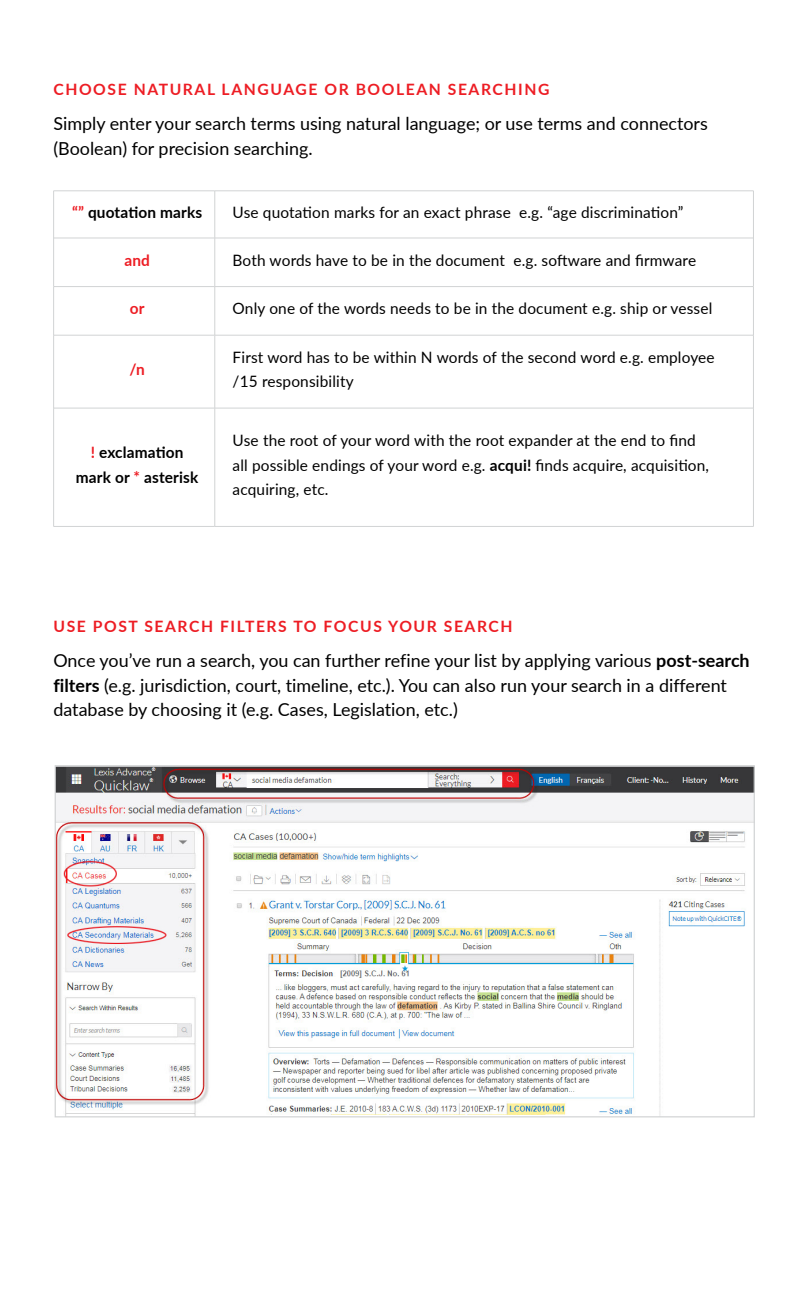
<style>
.page{position:relative;width:810px;height:1296px;background:#fff}
.page>*{position:absolute;margin:0;border:0;box-sizing:border-box;transform-origin:0 0}
.t1{font:18px/24.8px "Lato";color:#000}
.t2{font:15.75px/24.8px "Lato";letter-spacing:.01em;color:#000}
.t3{font:700 15.75px "Lato";letter-spacing:.1em;color:#ed1d24}
.t4{font:700 15.75px/24.8px "Lato";letter-spacing:.01em;color:#000;text-align:center}
.s1{color:#ed1d24}
.s2{font-weight:700}
</style>
<div class="page">
<hr style="left:214px;top:191px;width:1px;height:47px;background:#d1d3d4">
<hr style="left:214px;top:238px;width:1px;height:48px;background:#d1d3d4">
<hr style="left:214px;top:287px;width:1px;height:48px;background:#d1d3d4">
<hr style="left:214px;top:335px;width:1px;height:73px;background:#d1d3d4">
<hr style="left:214px;top:408px;width:1px;height:118px;background:#d1d3d4">
<hr style="left:54px;top:238px;width:161px;height:1px;background:#d1d3d4">
<hr style="left:215px;top:238px;width:538px;height:1px;background:#d1d3d4">
<hr style="left:54px;top:286px;width:161px;height:1px;background:#d1d3d4">
<hr style="left:215px;top:286px;width:538px;height:1px;background:#d1d3d4">
<hr style="left:54px;top:335px;width:161px;height:1px;background:#d1d3d4">
<hr style="left:215px;top:335px;width:538px;height:1px;background:#d1d3d4">
<hr style="left:54px;top:408px;width:161px;height:1px;background:#d1d3d4">
<hr style="left:215px;top:408px;width:538px;height:1px;background:#d1d3d4">
<hr style="left:53px;top:190px;width:162px;height:1px;background:#d1d3d4">
<hr style="left:215px;top:190px;width:539px;height:1px;background:#d1d3d4">
<hr style="left:53px;top:526px;width:162px;height:1px;background:#d1d3d4">
<hr style="left:215px;top:526px;width:539px;height:1px;background:#d1d3d4">
<hr style="left:53px;top:191px;width:1px;height:47px;background:#d1d3d4">
<hr style="left:753px;top:191px;width:1px;height:47px;background:#d1d3d4">
<hr style="left:53px;top:238px;width:1px;height:49px;background:#d1d3d4">
<hr style="left:753px;top:238px;width:1px;height:49px;background:#d1d3d4">
<hr style="left:53px;top:287px;width:1px;height:48px;background:#d1d3d4">
<hr style="left:753px;top:287px;width:1px;height:48px;background:#d1d3d4">
<hr style="left:53px;top:335px;width:1px;height:73px;background:#d1d3d4">
<hr style="left:753px;top:335px;width:1px;height:73px;background:#d1d3d4">
<hr style="left:53px;top:408px;width:1px;height:118px;background:#d1d3d4">
<hr style="left:753px;top:408px;width:1px;height:118px;background:#d1d3d4">
<img style="left:57px;top:767px;width:696px;height:348px">
<p class="t3" style="left:53px;top:78px;width:498px">CHOOSE NATURAL LANGUAGE OR BOOLEAN SEARCHING</p>
<p class="t1" style="left:53px;top:111px;width:656px">Simply enter your search terms using natural language; or use terms and connectors (Boolean) for precision searching.</p>
<p class="t4" style="left:72px;top:199px;width:132px"><span class="s1">“”</span> quotation marks</p>
<p class="t2" style="left:233px;top:199px;width:452px">Use quotation marks for an exact phrase e.g. “age discrimination”</p>
<p class="t3" style="left:124px;top:248px;width:27px">and</p>
<p class="t2" style="left:233px;top:247px;width:465px">Both words have to be in the document e.g. software and firmware</p>
<p class="t3" style="left:130px;top:297px;width:16px">or</p>
<p class="t2" style="left:233px;top:295px;width:481px">Only one of the words needs to be in the document e.g. ship or vessel</p>
<p class="t3" style="left:129px;top:358px;width:17px">/n</p>
<p class="t4" style="left:76px;top:439px;width:124px"><span class="s1">!</span> exclamation mark or <span class="s1">*</span> asterisk</p>
<p class="t2" style="left:233px;top:344px;width:484px">First word has to be within N words of the second word e.g. employee /15 responsibility</p>
<p class="t2" style="left:233px;top:427px;width:478px">Use the root of your word with the root expander at the end to find all possible endings of your word e.g. <span class="s2">acqui!</span> finds acquire, acquisition, acquiring, etc.</p>
<p class="t3" style="left:53px;top:615px;width:461px">USE POST SEARCH FILTERS TO FOCUS YOUR SEARCH</p>
<p class="t1" style="left:53px;top:647px;width:698px">Once you’ve run a search, you can further refine your list by applying various <span class="s2">post-search filters</span> (e.g. jurisdiction, court, timeline, etc.). You can also run your search in a different database by choosing it (e.g. Cases, Legislation, etc.)</p>
</div>
